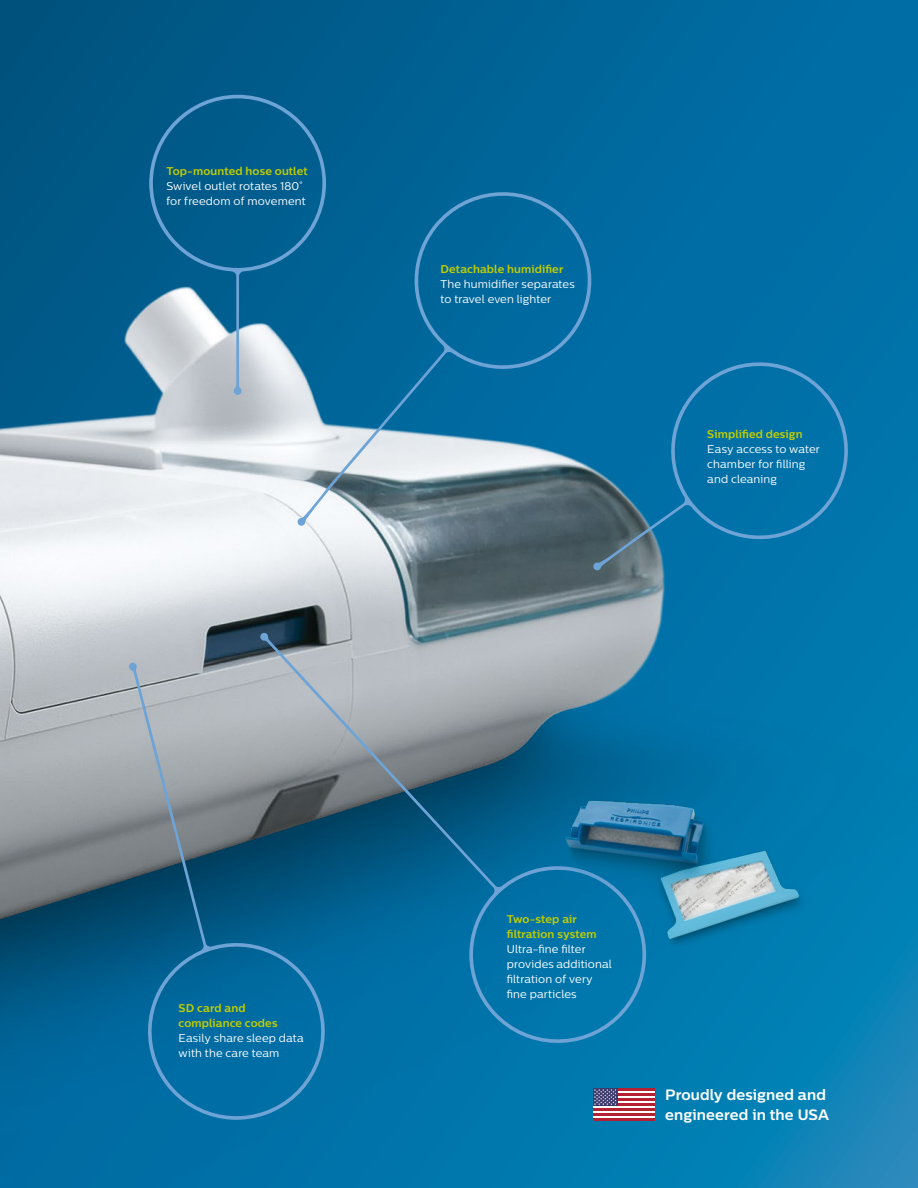
<style>
.page{position:relative;width:918px;height:1188px;background:#fff}
.page>*{position:absolute;margin:0;border:0;box-sizing:border-box;transform-origin:0 0}
.t1{font:700 15px/19.5px "Centrale Sans";letter-spacing:.005em;color:#fff}
.t2{font:11.25px/15px "Centrale Sans";letter-spacing:.01em;color:#fff}
.t3{font:700 11.25px/15px "Centrale Sans";letter-spacing:.01em;color:#c1cd00}
</style>
<div class="page">
<div style="left:0;top:0;width:918px;height:1188px;background:linear-gradient(to right,#00527e,#0070a9)"></div>
<img style="left:0;top:181px;width:918px;height:1007px">
<svg style="left:149px;top:95px;width:177px;height:300px;background:#387ea3"></svg>
<svg style="left:297px;top:181px;width:305px;height:345px;background:#2c7aa3"></svg>
<svg style="left:593px;top:350px;width:267px;height:221px;background:#0a71a4"></svg>
<svg style="left:260px;top:632px;width:396px;height:421px;background:#3a7ea0"></svg>
<svg style="left:128px;top:662px;width:208px;height:469px;background:#3e7a9a"></svg>
<img style="left:523px;top:744px;width:290px;height:217px">
<div style="left:593px;top:1088px;width:62px;height:33px;background:#fff"></div>
<hr style="left:593px;top:1088px;width:62px;height:3px;background:#b32133">
<hr style="left:593px;top:1093px;width:62px;height:3px;background:#b32133">
<hr style="left:593px;top:1098px;width:62px;height:3px;background:#b32133">
<hr style="left:593px;top:1103px;width:62px;height:3px;background:#b32133">
<hr style="left:593px;top:1108px;width:62px;height:3px;background:#b32133">
<hr style="left:593px;top:1113px;width:62px;height:3px;background:#b32133">
<hr style="left:593px;top:1118px;width:62px;height:3px;background:#b32133">
<div style="left:593px;top:1088px;width:25px;height:18px;background:#3d3b6e"></div>
<svg style="left:594px;top:1089px;width:22px;height:16px"></svg>
<p class="t3" style="left:166px;top:163px;width:143px">Top-mounted hose outlet</p>
<p class="t2" style="left:166px;top:178px;width:141px">Swivel outlet rotates 180˚ for freedom of movement</p>
<p class="t3" style="left:441px;top:262px;width:124px">Detachable humidifier</p>
<p class="t2" style="left:441px;top:277px;width:136px">The humidifier separates to travel even lighter</p>
<p class="t3" style="left:707px;top:426px;width:97px">Simplified design</p>
<p class="t2" style="left:707px;top:441px;width:114px">Easy access to water chamber for filling and cleaning</p>
<p class="t3" style="left:179px;top:1000px;width:100px">SD card and compliance codes</p>
<p class="t2" style="left:179px;top:1031px;width:126px">Easily share sleep data with the care team</p>
<p class="t3" style="left:507px;top:911px;width:91px">Two-step air filtration system</p>
<p class="t2" style="left:507px;top:941px;width:107px">Ultra-fine filter provides additional filtration of very fine particles</p>
<h1 class="t1" style="left:665px;top:1085px;width:165px">Proudly designed and engineered in the USA</h1>
</div>
